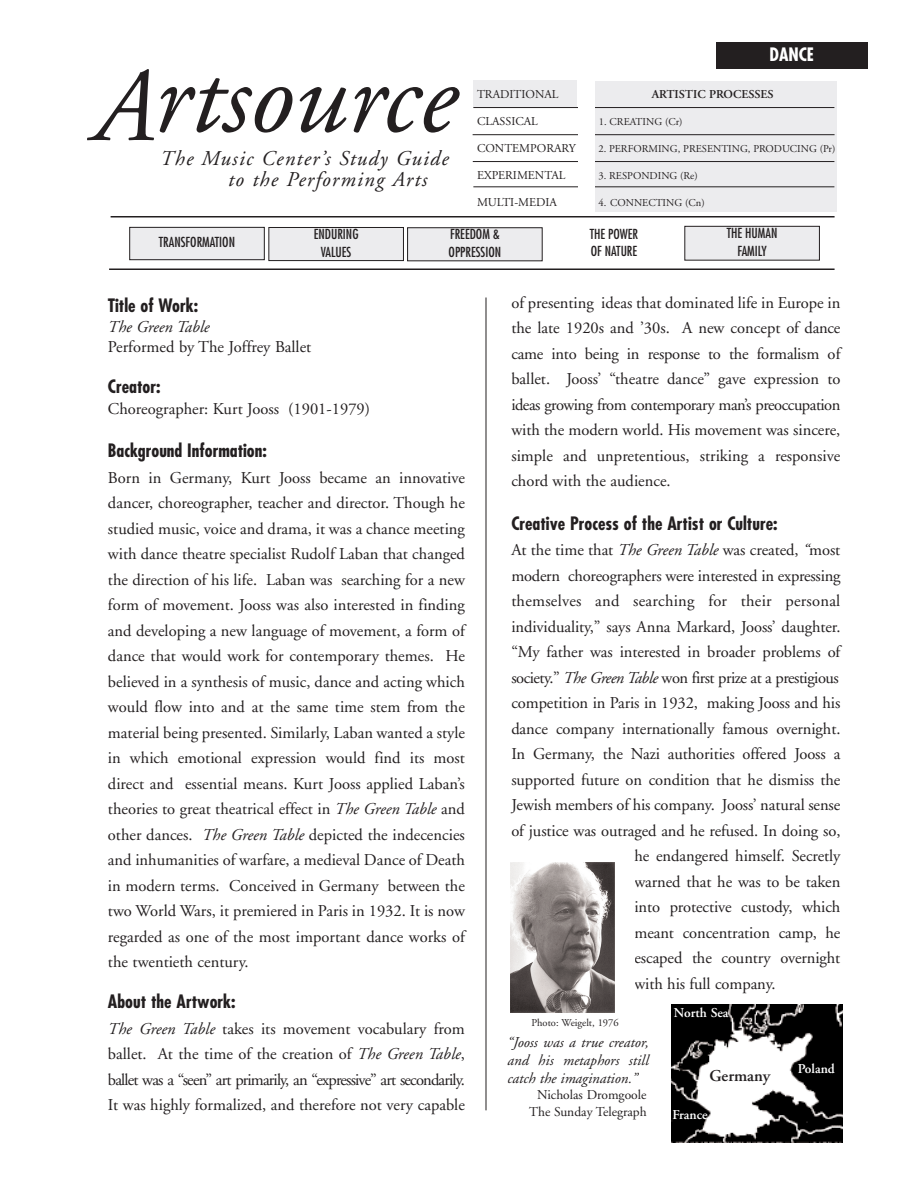
<style>
.page{position:relative;width:918px;height:1188px;background:#fff}
.page>*{position:absolute;margin:0;border:0;box-sizing:border-box;transform-origin:0 0}
.t1{font:italic 108px "Adobe Garamond";color:#231f20}
.t2{font:italic 105px "Adobe Garamond";color:#231f20}
.t3{font:italic 21px/21px "Adobe Garamond";letter-spacing:.06em;color:#231f20}
.t4{font:700 condensed 18px "Futura";color:#231f20}
.t5{font:700 condensed 18px "Futura";color:#fff}
.t6{font:16.5px/25.5px "Adobe Garamond";letter-spacing:-.005em;color:#231f20;text-align:justify}
.t7{font:16.5px "Adobe Garamond";letter-spacing:-.03em;color:#231f20}
.t8{font:16.5px "Adobe Garamond";letter-spacing:.015em;color:#231f20}
.t9{font:italic 16.5px "Adobe Garamond";color:#231f20}
.t10{font:600 16.5px "Adobe Garamond";color:#231f20}
.t11{font:italic 15px/18px "Adobe Garamond";color:#231f20;text-align:justify}
.t12{font:condensed 13.5px/17.4px "Futura";color:#231f20}
.t13{font:13.5px/16.2px "Adobe Garamond";color:#231f20;text-align:center}
.t14{font:600 13.5px "Adobe Garamond";color:#fff}
.t15{font:12px "Adobe Garamond";color:#231f20}
.t16{font:600 12px "Adobe Garamond";color:#231f20}
.t17{font:10.5px "Adobe Garamond";color:#231f20}
.s1{font-style:italic}
</style>
<div class="page">
<img style="left:672px;top:1004px;width:171px;height:139px">
<hr style="left:486px;top:298px;width:1px;height:812px;background:#231f20">
<img style="left:510px;top:862px;width:105px;height:150px">
<div style="left:716px;top:42px;width:152px;height:27px;background:#231f20"></div>
<hr style="left:109px;top:269px;width:726px;height:1px;background:#231f20">
<hr style="left:111px;top:216px;width:724px;height:2px;background:#231f20">
<div style="left:130px;top:227px;width:134px;height:33px;background:#ececee"></div>
<div style="left:130px;top:227px;width:135px;height:33px;border:1px solid #231f20"></div>
<div style="left:408px;top:228px;width:134px;height:33px;background:#ececee"></div>
<div style="left:269px;top:227px;width:134px;height:34px;background:#ececee"></div>
<div style="left:269px;top:227px;width:135px;height:34px;border:1px solid #231f20"></div>
<div style="left:685px;top:226px;width:134px;height:34px;background:#ececee"></div>
<div style="left:685px;top:226px;width:135px;height:34px;border:1px solid #231f20"></div>
<div style="left:595px;top:82px;width:242px;height:130px;background:#ececee"></div>
<div style="left:474px;top:80px;width:103px;height:28px;background:#ececee"></div>
<hr style="left:473px;top:161px;width:361px;height:1px;background:#231f20">
<hr style="left:473px;top:107px;width:361px;height:1px;background:#231f20">
<hr style="left:473px;top:187px;width:361px;height:1px;background:#231f20">
<hr style="left:473px;top:134px;width:362px;height:1px;background:#231f20">
<div style="left:578px;top:78px;width:17px;height:136px;background:#fff"></div>
<h2 class="t2" style="left:93px;top:65px;width:64px">A</h2>
<h1 class="t1" style="left:153px;top:54px;width:305px">rtsource</h1>
<p class="t3" style="left:228px;top:150px;width:222px;text-indent:-68px">The Music Center’s Study Guide to the Performing Arts</p>
<p class="t15" style="left:477px;top:89px;width:83px">TRADITIONAL</p>
<p class="t15" style="left:477px;top:116px;width:62px">CLASSICAL</p>
<p class="t15" style="left:477px;top:143px;width:100px">CONTEMPORARY</p>
<p class="t15" style="left:477px;top:170px;width:90px">EXPERIMENTAL</p>
<p class="t15" style="left:477px;top:197px;width:81px">MULTI-MEDIA</p>
<p class="t5" style="left:769px;top:46px;width:46px">DANCE</p>
<p class="t5" style="left:770px;top:46px;width:45px">MUSIC</p>
<p class="t16" style="left:652px;top:89px;width:123px">ARTISTIC PROCESSES</p>
<p class="t17" style="left:599px;top:117px;width:85px">1. CREATING (Cr)</p>
<p class="t17" style="left:598px;top:144px;width:238px">2. PERFORMING, PRESENTING, PRODUCING (Pr)</p>
<p class="t17" style="left:598px;top:171px;width:101px">3. RESPONDING (Re)</p>
<p class="t17" style="left:598px;top:198px;width:108px">4. CONNECTING (Cn)</p>
<p class="t12" style="left:314px;top:226px;width:46px;text-align:center">ENDURING<br>VALUES</p>
<p class="t12" style="left:727px;top:226px;width:52px;text-align:center">THE HUMAN<br>FAMILY</p>
<p class="t12" style="left:159px;top:235px;width:78px">TRANSFORMATION</p>
<p class="t12" style="left:590px;top:226px;width:50px">THE POWER<br>OF NATURE</p>
<p class="t12" style="left:449px;top:227px;width:54px">FREEDOM &amp;<br>OPPRESSION</p>
<p class="t6" style="left:511px;top:291px;width:331px">of presenting ideas that dominated life in Europe in the late 1920s and ’30s. A new concept of dance came into being in response to the formalism of ballet. Jooss’ “theatre dance” gave expression to ideas growing from contemporary man’s preoccupation with the modern world. His movement was sincere, simple and unpretentious, striking a responsive chord with the audience.</p>
<p class="t4" style="left:511px;top:515px;width:268px">Creative Process of the Artist or Culture:</p>
<p class="t6" style="left:511px;top:539px;width:331px">At the time that <span class="s1">The Green Table</span> was created, <span class="s1">“</span>most</p>
<p class="t6" style="left:511px;top:564px;width:331px">modern choreographers were interested in expressing</p>
<p class="t8" style="left:511px;top:594px;width:331px">themselves and searching for their personal</p>
<p class="t6" style="left:511px;top:615px;width:331px">individuality,” says Anna Markard, Jooss’ daughter.</p>
<p class="t6" style="left:511px;top:641px;width:331px">“My father was interested in broader problems of</p>
<p class="t7" style="left:511px;top:671px;width:329px">society.” <span class="s1">The Green Table</span> won first prize at a prestigious</p>
<p class="t6" style="left:511px;top:692px;width:331px">competition in Paris in 1932, making Jooss and his</p>
<p class="t6" style="left:511px;top:717px;width:331px">dance company internationally famous overnight.</p>
<p class="t6" style="left:511px;top:743px;width:331px">In Germany, the Nazi authorities offered Jooss a</p>
<p class="t6" style="left:511px;top:768px;width:331px">supported future on condition that he dismiss the</p>
<p class="t6" style="left:511px;top:794px;width:331px">Jewish members of his company. Jooss’ natural sense</p>
<p class="t6" style="left:511px;top:819px;width:331px">of justice was outraged and he refused. In doing so,</p>
<p class="t6" style="left:634px;top:845px;width:207px">he endangered himself. Secretly</p>
<p class="t6" style="left:634px;top:870px;width:207px">warned that he was to be taken</p>
<p class="t6" style="left:634px;top:896px;width:207px">into protective custody, which</p>
<p class="t6" style="left:634px;top:921px;width:207px">meant concentration camp, he</p>
<p class="t6" style="left:634px;top:947px;width:207px">escaped the country overnight</p>
<p class="t6" style="left:634px;top:972px;width:143px">with his full company.</p>
<p class="t4" style="left:108px;top:297px;width:92px">Title of Work:</p>
<p class="t9" style="left:108px;top:320px;width:103px">The Green Table</p>
<p class="t6" style="left:108px;top:335px;width:205px">Performed by The Joffrey Ballet</p>
<p class="t4" style="left:108px;top:379px;width:54px">Creator:</p>
<p class="t6" style="left:108px;top:397px;width:264px">Choreographer: Kurt Jooss (1901-1979)</p>
<p class="t4" style="left:108px;top:442px;width:160px">Background Information:</p>
<p class="t6" style="left:108px;top:466px;width:359px">Born in Germany, Kurt Jooss became an innovative dancer, choreographer, teacher and director. Though he studied music, voice and drama, it was a chance meeting with dance theatre specialist Rudolf Laban that changed the direction of his life. Laban was searching for a new form of movement. Jooss was also interested in finding and developing a new language of movement, a form of dance that would work for contemporary themes. He believed in a synthesis of music, dance and acting which would flow into and at the same time stem from the material being presented. Similarly, Laban wanted a style in which emotional expression would find its most direct and essential means. Kurt Jooss applied Laban’s theories to great theatrical effect in <span class="s1">The Green Table</span> and other dances. <span class="s1">The Green Table</span> depicted the indecencies and inhumanities of warfare, a medieval Dance of Death in modern terms. Conceived in Germany between the two World Wars, it premiered in Paris in 1932. It is now regarded as one of the most important dance works of the twentieth century.</p>
<p class="t4" style="left:108px;top:994px;width:129px">About the Artwork:</p>
<p class="t6" style="left:108px;top:1017px;width:358px"><span class="s1">The Green Table</span> takes its movement vocabulary from ballet. At the time of the creation of <span class="s1">The Green Table</span>, ballet was a “seen” art primarily, an “expressive” art secondarily.<br>It was highly formalized, and therefore not very capable</p>
<p class="t17" style="left:532px;top:1018px;width:89px">Photo: Weigelt, 1976</p>
<p class="t14" style="left:674px;top:1007px;width:56px">North Sea</p>
<p class="t11" style="left:508px;top:1034px;width:143px">“Jooss was a true creator, and his metaphors still catch the imagination.”</p>
<p class="t13" style="left:529px;top:1088px;width:119px">Nicholas Dromgoole<br>The Sunday Telegraph</p>
<p class="t14" style="left:798px;top:1064px;width:39px">Poland</p>
<p class="t10" style="left:709px;top:1069px;width:62px">Germany</p>
<p class="t14" style="left:673px;top:1109px;width:37px">France</p>
</div>
